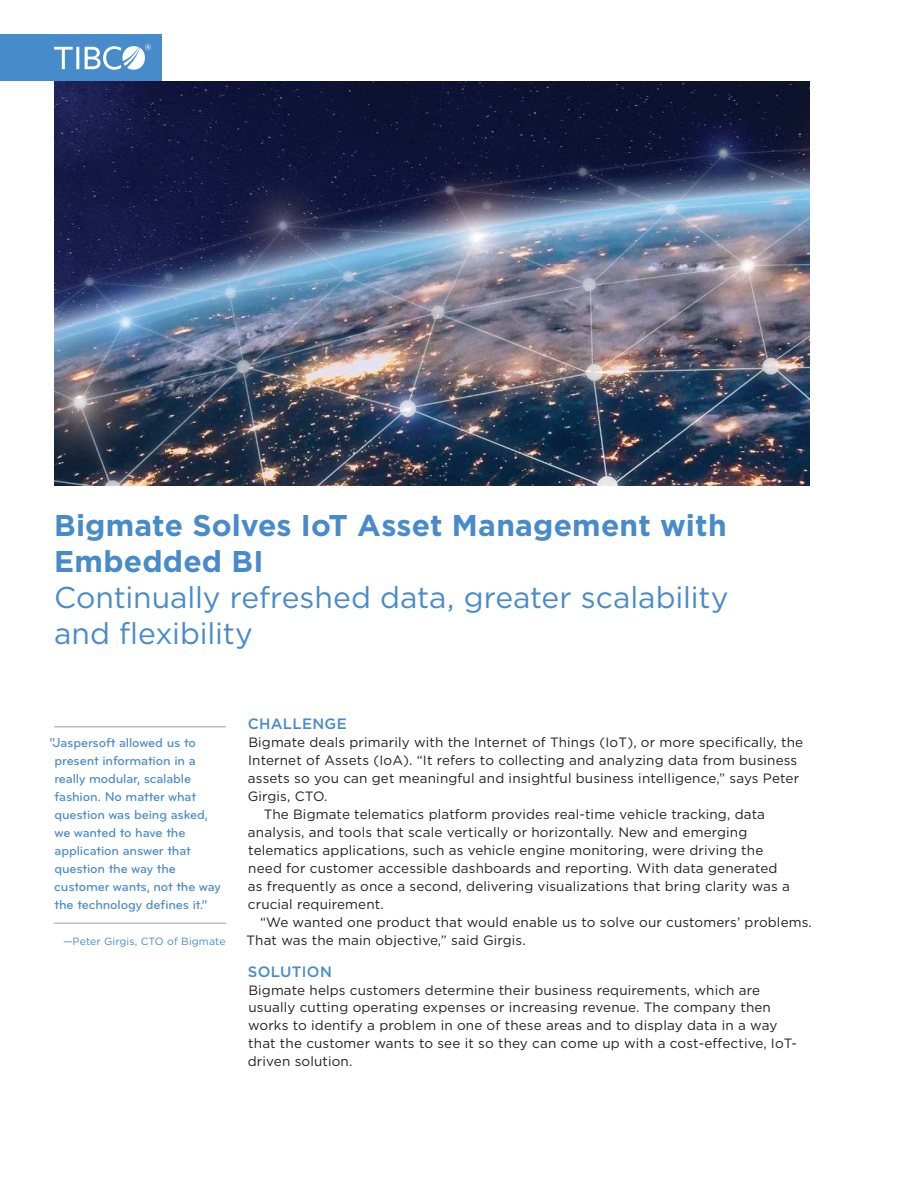
<style>
.page{position:relative;width:918px;height:1188px;background:#fff}
.page>*{position:absolute;margin:0;border:0;box-sizing:border-box;transform-origin:0 0}
.t1{font:30px/36px "Gotham";letter-spacing:-.005em;color:#488bca}
.t2{font:700 30px/36px "Gotham";letter-spacing:.005em;color:#488bca}
.t3{font:500 15px "Gotham";letter-spacing:.02em;color:#488bca}
.t4{font:13.5px/18px "Gotham";letter-spacing:.01em;color:#231f20}
.t5{font:500 13.5px/18px "Bryant Pro";letter-spacing:-.01em;color:#488bca}
.t6{font:10.5px "Gotham";letter-spacing:.01em;color:#488bca}
</style>
<div class="page">
<img style="left:54px;top:81px;width:756px;height:405px">
<hr style="left:54px;top:726px;width:172px;height:1px;background:#bcbec0">
<hr style="left:54px;top:922px;width:172px;height:2px;background:#bcbec0">
<div style="left:0;top:35px;width:161px;height:46px;background:#488bca"></div>
<svg style="left:54px;top:47px;width:19px;height:22px"></svg>
<hr style="left:76px;top:47px;width:3px;height:22px;background:#fff">
<svg style="left:85px;top:44px;width:66px;height:26px"></svg>
<h1 class="t2" style="left:54px;top:508px;width:674px">Bigmate Solves IoT Asset Management with<br>Embedded BI</h1>
<h1 class="t1" style="left:54px;top:580px;width:676px">Continually refreshed data, greater scalability and flexibility</h1>
<p class="t5" style="left:54px;top:734px;width:168px;text-indent:-5px">“Jaspersoft allowed us to present information in a really modular, scalable fashion. No matter what question was being asked, we wanted to have the application answer that question the way the customer wants, not the way the technology defines it.”</p>
<p class="t6" style="left:63px;top:937px;width:164px">—Peter Girgis, CTO of Bigmate</p>
<p class="t3" style="left:248px;top:717px;width:100px">CHALLENGE</p>
<p class="t4" style="left:248px;top:734px;width:556px">Bigmate deals primarily with the Internet of Things (IoT), or more specifically, the</p>
<p class="t4" style="left:248px;top:752px;width:551px">Internet of Assets (IoA). “It refers to collecting and analyzing data from business</p>
<p class="t4" style="left:248px;top:770px;width:553px">assets so you can get meaningful and insightful business intelligence,” says Peter</p>
<p class="t4" style="left:248px;top:788px;width:81px">Girgis, CTO.</p>
<p class="t4" style="left:264px;top:806px;width:503px">The Bigmate telematics platform provides real-time vehicle tracking, data</p>
<p class="t4" style="left:248px;top:824px;width:501px">analysis, and tools that scale vertically or horizontally. New and emerging</p>
<p class="t4" style="left:248px;top:842px;width:517px">telematics applications, such as vehicle engine monitoring, were driving the</p>
<p class="t4" style="left:248px;top:860px;width:531px">need for customer accessible dashboards and reporting. With data generated</p>
<p class="t4" style="left:248px;top:878px;width:543px">as frequently as once a second, delivering visualizations that bring clarity was a</p>
<p class="t4" style="left:248px;top:896px;width:137px">crucial requirement.</p>
<p class="t4" style="left:260px;top:914px;width:553px">“We wanted one product that would enable us to solve our customers’ problems.</p>
<p class="t4" style="left:247px;top:932px;width:281px">That was the main objective,” said Girgis.</p>
<p class="t3" style="left:248px;top:964px;width:85px">SOLUTION</p>
<p class="t4" style="left:248px;top:981px;width:551px">Bigmate helps customers determine their business requirements, which are usually cutting operating expenses or increasing revenue. The company then works to identify a problem in one of these areas and to display data in a way that the customer wants to see it so they can come up with a cost-effective, IoT&shy;driven solution.</p>
</div>
